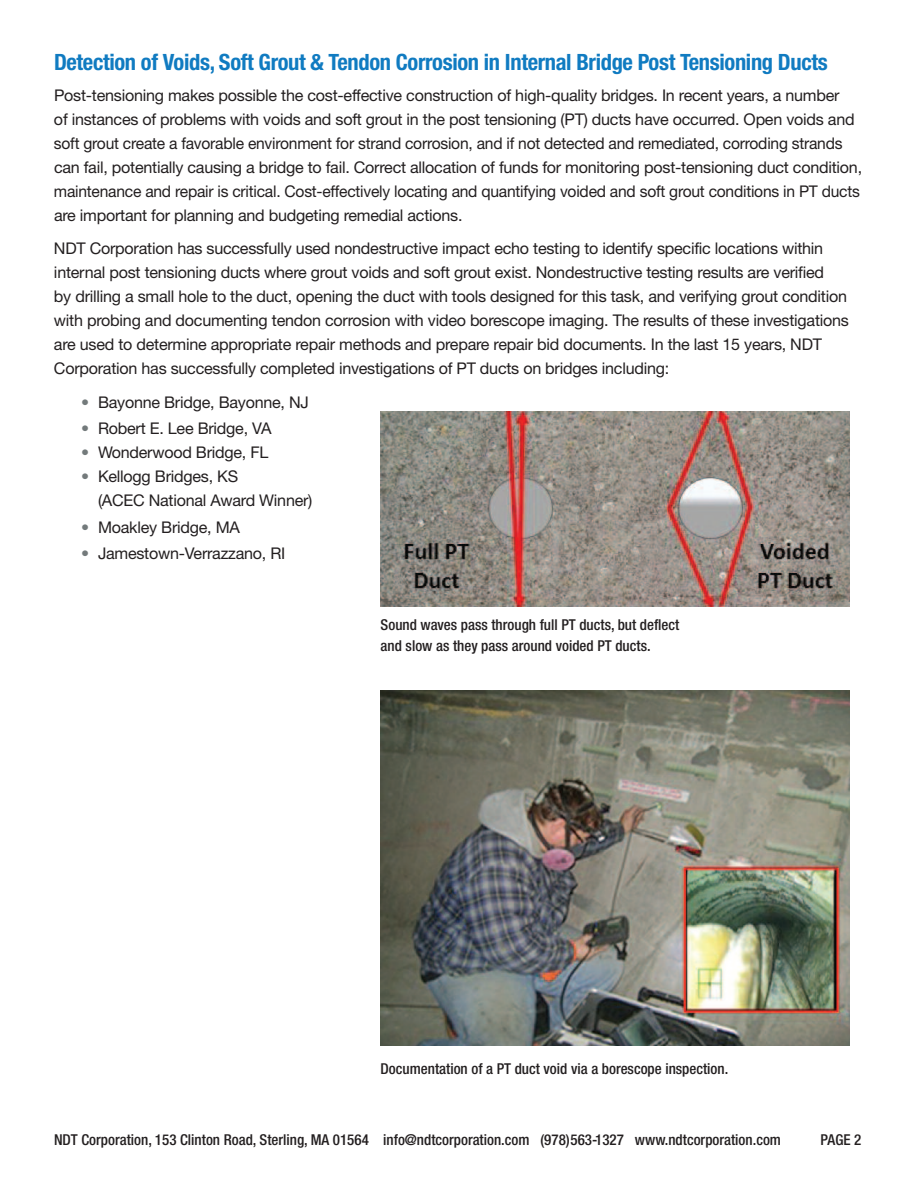
<style>
.page{position:relative;width:918px;height:1188px;background:#fff}
.page>*{position:absolute;margin:0;border:0;box-sizing:border-box;transform-origin:0 0}
.t1{font:700 condensed 22.5px "Helvetica Neue";letter-spacing:-.015em;color:#107bc1}
.t2{font:16.2px/24px "Helvetica Neue";letter-spacing:-.015em;color:#231f20}
.t3{font:500 condensed 15px/21px "Helvetica Neue";color:#231f20}
.s1{color:#737a7b}
</style>
<div class="page">
<img style="left:381px;top:411px;width:469px;height:195px">
<img style="left:381px;top:690px;width:469px;height:356px">
<h1 class="t1" style="left:54px;top:54px;width:775px">Detection of Voids, Soft Grout &amp; Tendon Corrosion in Internal Bridge Post Tensioning Ducts</h1>
<p class="t2" style="left:54px;top:85px;width:810px">Post-tensioning makes possible the cost-effective construction of high-quality bridges. In recent years, a number<br>of instances of problems with voids and soft grout in the post tensioning (PT) ducts have occurred. Open voids and soft grout create a favorable environment for strand corrosion, and if not detected and remediated, corroding strands can fail, potentially causing a bridge to fail. Correct allocation of funds for monitoring post-tensioning duct condition, maintenance and repair is critical. Cost-effectively locating and quantifying voided and soft grout conditions in PT ducts are important for planning and budgeting remedial actions.</p>
<p class="t2" style="left:54px;top:238px;width:797px">NDT Corporation has successfully used nondestructive impact echo testing to identify specific locations within internal post tensioning ducts where grout voids and soft grout exist. Nondestructive testing results are verified<br>by drilling a small hole to the duct, opening the duct with tools designed for this task, and verifying grout condition with probing and documenting tendon corrosion with video borescope imaging. The results of these investigations are used to determine appropriate repair methods and prepare repair bid documents. In the last 15 years, NDT Corporation has successfully completed investigations of PT ducts on bridges including:</p>
<p class="t2" style="left:81px;top:392px;width:229px"><span class="s1">•</span> Bayonne Bridge, Bayonne, NJ</p>
<p class="t2" style="left:81px;top:418px;width:192px"><span class="s1">•</span> Robert E. Lee Bridge, VA</p>
<p class="t2" style="left:81px;top:442px;width:189px"><span class="s1">•</span> Wonderwood Bridge, FL</p>
<p class="t2" style="left:98px;top:466px;width:216px;text-indent:-17px"><span class="s1">•</span> Kellogg Bridges, KS<br>(ACEC National Award Winner)</p>
<p class="t2" style="left:81px;top:516px;width:160px"><span class="s1">•</span> Moakley Bridge, MA</p>
<p class="t2" style="left:81px;top:543px;width:206px"><span class="s1">•</span> Jamestown-Verrazzano, RI</p>
<p class="t3" style="left:381px;top:615px;width:300px">Sound waves pass through full PT ducts, but deflect and slow as they pass around voided PT ducts.</p>
<p class="t3" style="left:381px;top:1059px;width:349px">Documentation of a PT duct void via a borescope inspection.</p>
<p class="t3" style="left:54px;top:1130px;width:729px">NDT Corporation, 153 Clinton Road, Sterling, MA 01564 info@ndtcorporation.com (978)563-1327 www.ndtcorporation.com</p>
<p class="t3" style="left:821px;top:1130px;width:42px">PAGE 2</p>
</div>
